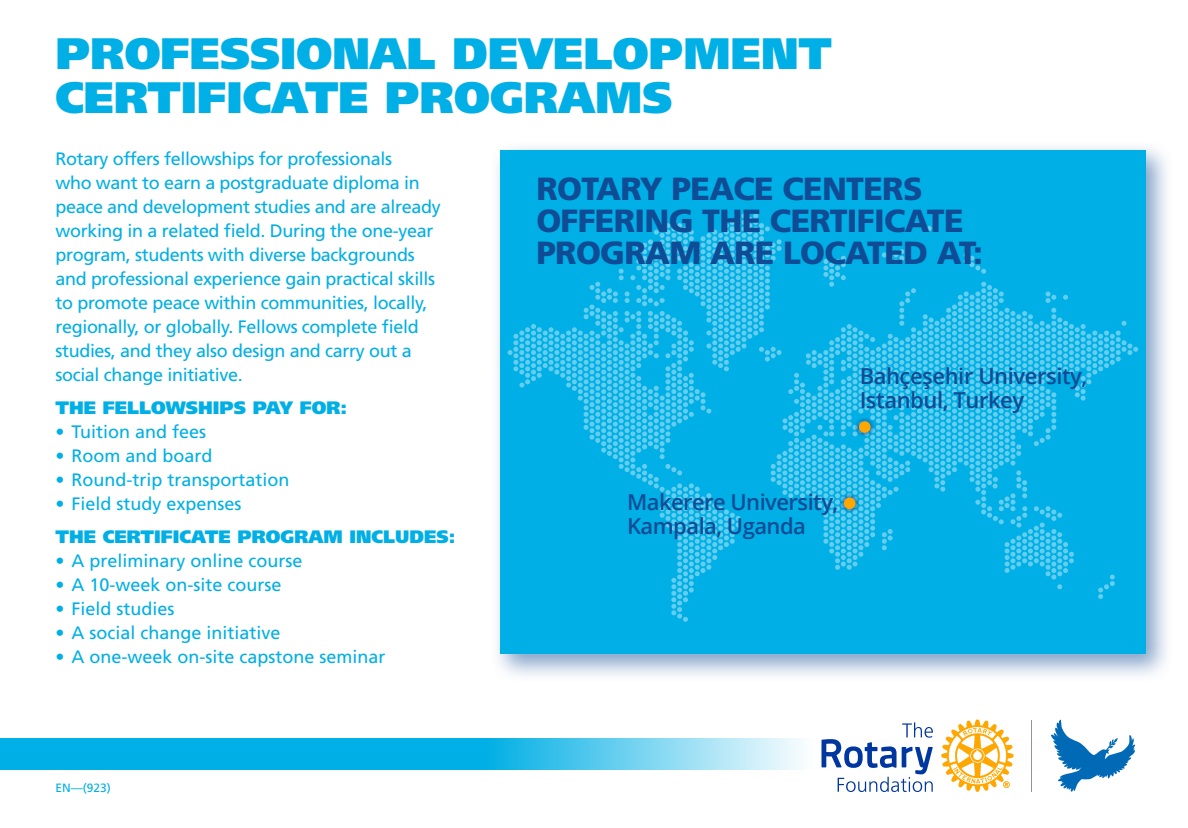
<style>
.page{position:relative;width:1188px;height:828px;background:#fff}
.page>*{position:absolute;margin:0;border:0;box-sizing:border-box;transform-origin:0 0}
.t1{font:900 44px/44px "Frutiger LT Std";color:#00afe5}
.t2{font:900 32px/32px "Frutiger LT Std";letter-spacing:-.02em;color:#0f4c95}
.t3{font:600 22px/24px "Open Sans";letter-spacing:-.02em;color:#0f4c95}
.t4{font:18px/24px "Frutiger LT Std";letter-spacing:-.02em;color:#00afe5}
.t5{font:18px "Frutiger LT Std";color:#00afe5}
.t6{font:900 18px "Frutiger LT Std";color:#00afe5}
.t7{font:12px "Frutiger LT Std";color:#00afe5}
</style>
<div class="page">
<svg style="left:945px;top:720px;width:65px;height:72px"></svg>
<svg style="left:837px;top:722px;width:96px;height:70px"></svg>
<hr style="left:1031px;top:720px;width:1px;height:72px;background:#939598">
<svg style="left:1051px;top:720px;width:84px;height:72px"></svg>
<div style="left:490px;top:140px;width:684px;height:543px;background:#0f4c95;opacity:.52"></div>
<div style="left:500px;top:150px;width:646px;height:504px;background:#00afe5"></div>
<svg style="left:508px;top:213px;width:630px;height:409px"></svg>
<svg style="left:855px;top:417px;width:19px;height:19px"></svg>
<div style="left:859px;top:421px;width:12px;height:12px;background:#ffa700;border-radius:50%"></div>
<svg style="left:840px;top:493px;width:19px;height:20px"></svg>
<div style="left:844px;top:498px;width:12px;height:11px;background:#ffa700;border-radius:50%"></div>
<svg style="left:0;top:738px;width:1014px;height:32px;background:#50c0e1"></svg>
<p class="t1" style="left:55px;top:31px;width:778px">PROFESSIONAL DEVELOPMENT<br>CERTIFICATE PROGRAMS</p>
<p class="t4" style="left:55px;top:147px;width:387px">Rotary offers fellowships for professionals<br>who want to earn a postgraduate diploma in peace and development studies and are already working in a related field. During the one-year program, students with diverse backgrounds and professional experience gain practical skills to promote peace within communities, locally, regionally, or globally. Fellows complete field studies, and they also design and carry out a social change initiative.</p>
<p class="t6" style="left:55px;top:397px;width:293px">THE FELLOWSHIPS PAY FOR:</p>
<p class="t5" style="left:55px;top:422px;width:152px">• Tuition and fees</p>
<p class="t5" style="left:55px;top:446px;width:159px">• Room and board</p>
<p class="t5" style="left:55px;top:470px;width:236px">• Round-trip transportation</p>
<p class="t5" style="left:55px;top:494px;width:188px">• Field study expenses</p>
<p class="t6" style="left:55px;top:526px;width:402px">THE CERTIFICATE PROGRAM INCLUDES:</p>
<p class="t5" style="left:55px;top:551px;width:249px">• A preliminary online course</p>
<p class="t5" style="left:55px;top:575px;width:228px">• A 10-week on-site course</p>
<p class="t5" style="left:55px;top:599px;width:121px">• Field studies</p>
<p class="t5" style="left:55px;top:623px;width:227px">• A social change initiative</p>
<p class="t5" style="left:55px;top:647px;width:332px">• A one-week on-site capstone seminar</p>
<p class="t2" style="left:536px;top:173px;width:448px">ROTARY PEACE CENTERS<br>OFFERING THE CERTIFICATE<br>PROGRAM ARE LOCATED AT:</p>
<p class="t3" style="left:860px;top:364px;width:229px">Bahçeşehir University,</p>
<p class="t3" style="left:860px;top:388px;width:166px">Istanbul, Turkey</p>
<p class="t3" style="left:627px;top:490px;width:213px">Makerere University,<br>Kampala, Uganda</p>
<p class="t7" style="left:55px;top:780px;width:57px">EN—(923)</p>
</div>
